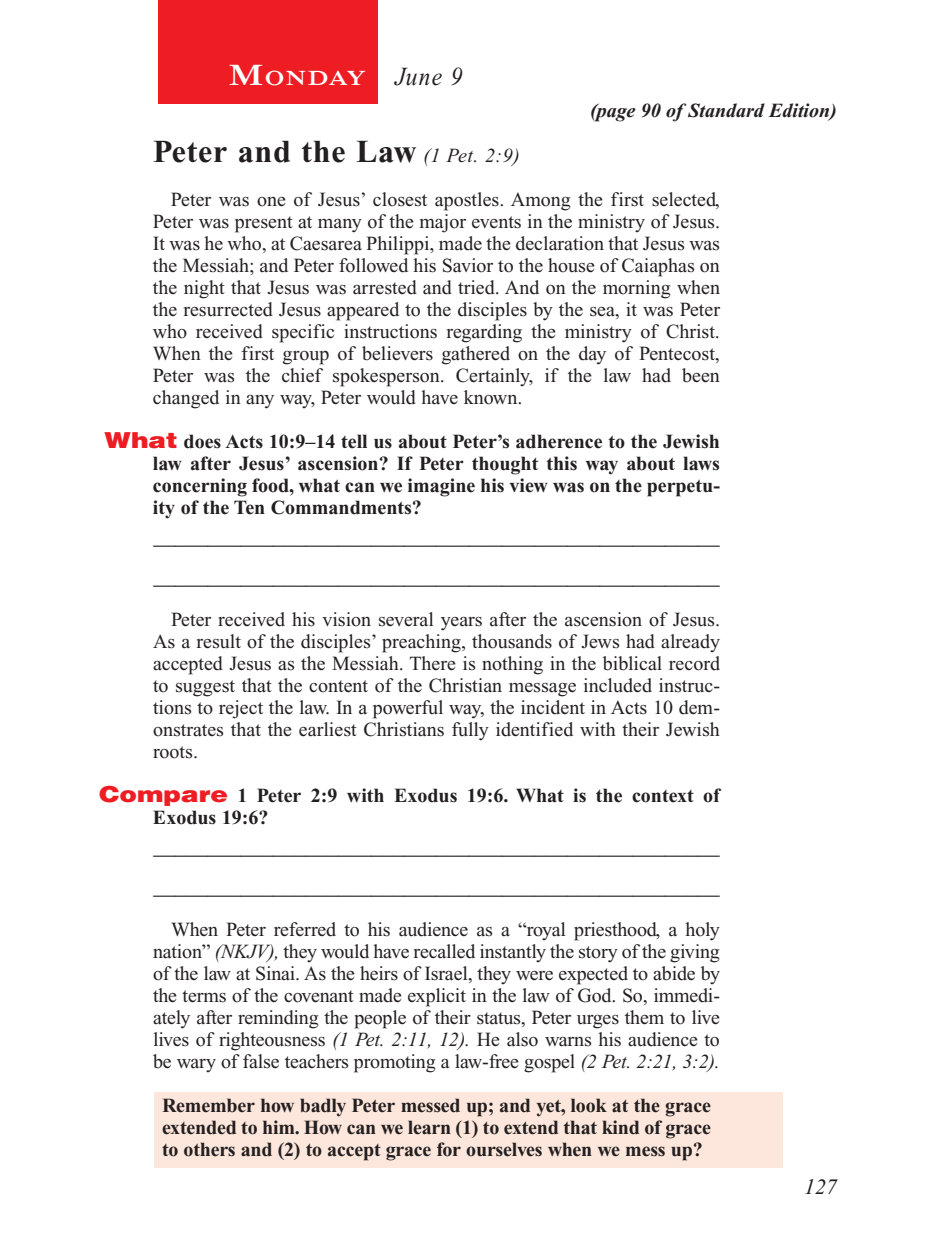
<style>
.page{position:relative;width:936px;height:1260px;background:#fff}
.page>*{position:absolute;margin:0;border:0;box-sizing:border-box;transform-origin:0 0}
.Head{font:700 32px "Times New Roman PS Std";letter-spacing:.025em;color:#231f20}
.Lesson_Dates{font:italic 26px "Times New Roman PS Std";color:#231f20;scale:.9 1}
.Blank_Lines_SB{font:22px "Times New Roman PS Std";color:#231f20}
.Blank_Lines{font:22px "Times New Roman PS Std";color:#231f20}
.PageNumbers{font:italic 22px "Times New Roman PS Std";color:#231f20}
.Daily_Header{font:600 21px "Times NRMT Std";letter-spacing:.045em;color:#fff;scale:1.1 1}
.Body{font:20px/22px "Times New Roman PS Std";color:#231f20;text-align:justify}
.Question{font:700 20px/22px "Times New Roman PS Std";color:#231f20;text-align:justify}
.x-screened_box-text{font:700 20px/22px "Times New Roman PS Std";letter-spacing:-.01em;color:#231f20;text-align:justify}
.Page_from_SE{font:italic 700 20px "Times New Roman PS Std";color:#231f20}
.s1{font-size:30px}
.s2{font-weight:400;font-style:italic;font-size:20px}
.s3{font-family:"Helvetica LT Std";font-weight:900;font-size:22px;color:#ee1d23}
.s4{font-style:italic}
</style>
<div class="page">
<div style="left:158px;top:0;width:220px;height:103px;background:#ee1d23"></div>
<div style="left:155px;top:1092px;width:628px;height:76px;background:#fde7dc"></div>
<p class="Daily_Header" style="left:228px;top:65px;width:126px"><span class="s1">M</span>ONDAY</p>
<p class="Lesson_Dates" style="left:395px;top:62px;width:76px">June 9</p>
<p class="Page_from_SE" style="left:590px;top:100px;width:248px">(page 90 of Standard Edition)</p>
<p class="Head" style="left:153px;top:134px;width:368px">Peter and the Law <span class="s2">(1 Pet. 2:9)</span></p>
<p class="Body" style="left:153px;top:189px;width:569px;text-indent:18px">Peter was one of Jesus’ closest apostles. Among the first selected, Peter was present at many of the major events in the ministry of Jesus.<br>It was he who, at Caesarea Philippi, made the declaration that Jesus was the Messiah; and Peter followed his Savior to the house of Caiaphas on the night that Jesus was arrested and tried. And on the morning when the resurrected Jesus appeared to the disciples by the sea, it was Peter who received specific instructions regarding the ministry of Christ.<br>When the first group of believers gathered on the day of Pentecost, Peter was the chief spokesperson. Certainly, if the law had been changed in any way, Peter would have known.</p>
<p class="Question" style="left:153px;top:431px;width:569px;text-indent:-48px"><span class="s3">What</span> does Acts 10:9–14 tell us about Peter’s adherence to the Jewish law after Jesus’ ascension? If Peter thought this way about laws concerning food, what can we imagine his view was on the perpetu&shy;ity of the Ten Commandments?</p>
<p class="Blank_Lines_SB" style="left:153px;top:525px;width:568px">____________________________________________________</p>
<p class="Blank_Lines" style="left:153px;top:565px;width:568px">____________________________________________________</p>
<p class="Body" style="left:153px;top:609px;width:569px;text-indent:18px">Peter received his vision several years after the ascension of Jesus.<br>As a result of the disciples’ preaching, thousands of Jews had already accepted Jesus as the Messiah. There is nothing in the biblical record to suggest that the content of the Christian message included instruc&shy;tions to reject the law. In a powerful way, the incident in Acts 10 dem&shy;onstrates that the earliest Christians fully identified with their Jewish roots.</p>
<p class="Question" style="left:153px;top:785px;width:568px;text-indent:-54px"><span class="s3">Compare</span> 1 Peter 2:9 with Exodus 19:6. What is the context of<br>Exodus 19:6?</p>
<p class="Blank_Lines_SB" style="left:153px;top:835px;width:568px">____________________________________________________</p>
<p class="Blank_Lines" style="left:153px;top:875px;width:568px">____________________________________________________</p>
<p class="Body" style="left:153px;top:919px;width:569px;text-indent:18px">When Peter referred to his audience as a “royal priesthood, a holy nation” <span class="s4">(NKJV),</span> they would have recalled instantly the story of the giving of the law at Sinai. As the heirs of Israel, they were expected to abide by the terms of the covenant made explicit in the law of God. So, immedi&shy;ately after reminding the people of their status, Peter urges them to live lives of righteousness <span class="s4">(1 Pet. 2:11, 12).</span> He also warns his audience to be wary of false teachers promoting a law-free gospel <span class="s4">(2 Pet. 2:21, 3:2).</span></p>
<p class="x-screened_box-text" style="left:162px;top:1095px;width:550px">Remember how badly Peter messed up; and yet, look at the grace extended to him. How can we learn (1) to extend that kind of grace to others and (2) to accept grace for ourselves when we mess up?</p>
<p class="PageNumbers" style="left:804px;top:1175px;width:34px">127</p>
</div>
